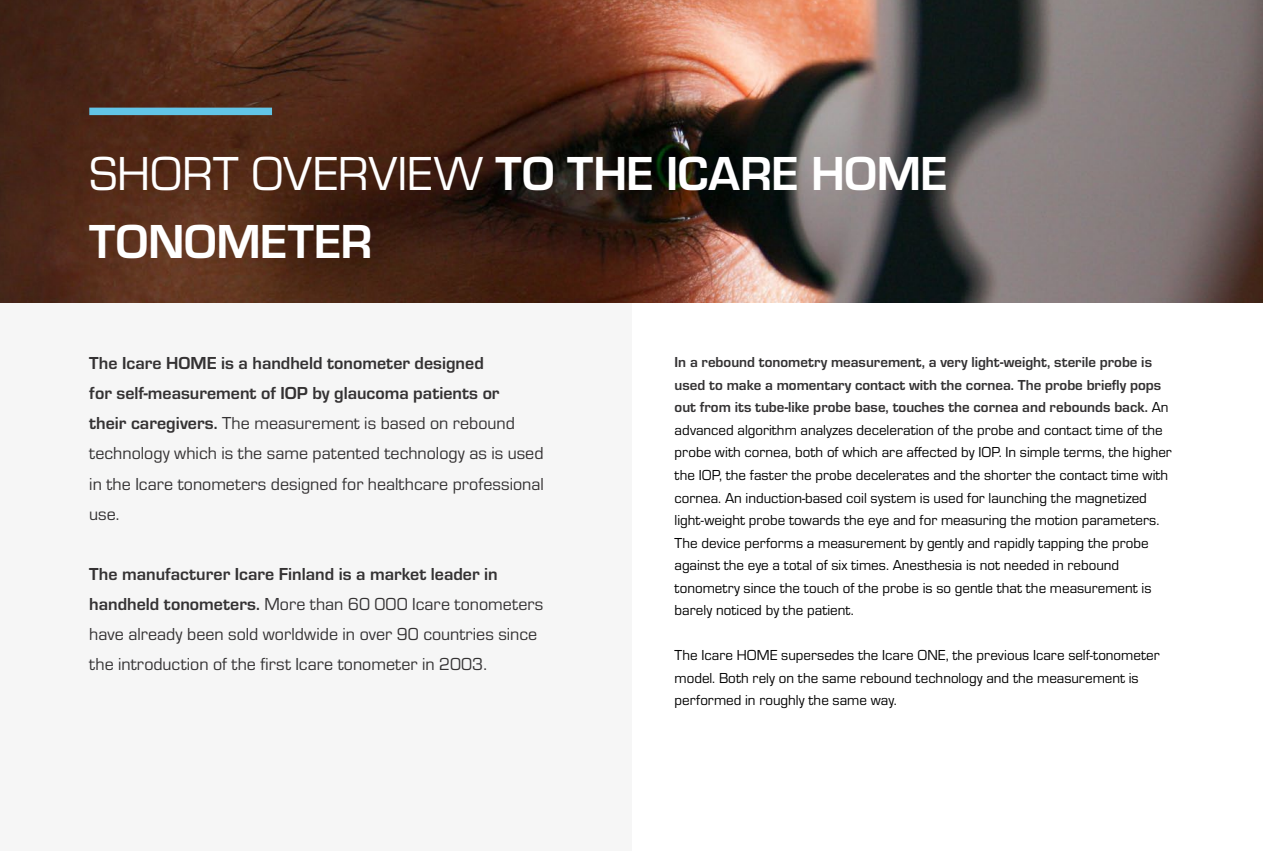
<style>
.page{position:relative;width:1263px;height:851px;background:#fff}
.page>*{position:absolute;margin:0;border:0;box-sizing:border-box;transform-origin:0 0}
.Heading_1{font:700 49.5px/67.5px "Eurostile";letter-spacing:-.01em;color:#fff}
.t1{font:18px/30px "Eurostile";color:#343233}
.t2{font:15px/22.5px "Eurostile";color:#000}
.s1{font-weight:400}
.s2{font-weight:700}
.s3{font-weight:700;color:#343233}
</style>
<div class="page">
<div style="left:0;top:302px;width:631px;height:548px;background:#f6f6f6"></div>
<img style="left:0;top:0;width:1263px;height:302px">
<div style="left:89px;top:108px;width:183px;height:7px;background:#62c5e7"></div>
<p class="Heading_1" style="left:89px;top:137px;width:860px"><span class="s1">SHORT OVERVIEW</span> TO THE ICARE HOME<br>TONOMETER</p>
<p class="t1" style="left:89px;top:347px;width:456px"><span class="s2">The Icare HOME is a handheld tonometer designed<br>for self-measurement of IOP by glaucoma patients or<br>their caregivers.</span> The measurement is based on rebound technology which is the same patented technology as is used in the Icare tonometers designed for healthcare professional use.</p>
<p class="t1" style="left:89px;top:557px;width:455px"><span class="s2">The manufacturer Icare Finland is a market leader in handheld tonometers.</span> More than 60 000 Icare tonometers have already been sold worldwide in over 90 countries since the introduction of the first Icare tonometer in 2003.</p>
<p class="t2" style="left:675px;top:350px;width:499px"><span class="s3">In a rebound tonometry measurement, a very light-weight, sterile probe is used to make a momentary contact with the cornea. The probe briefly pops out from its tube-like probe base, touches the cornea and rebounds back.</span> An advanced algorithm analyzes deceleration of the probe and contact time of the probe with cornea, both of which are affected by IOP. In simple terms, the higher the IOP, the faster the probe decelerates and the shorter the contact time with cornea. An induction-based coil system is used for launching the magnetized light-weight probe towards the eye and for measuring the motion parameters.<br>The device performs a measurement by gently and rapidly tapping the probe against the eye a total of six times. Anesthesia is not needed in rebound tonometry since the touch of the probe is so gentle that the measurement is barely noticed by the patient.</p>
<p class="t2" style="left:675px;top:643px;width:487px">The Icare HOME supersedes the Icare ONE, the previous Icare self-tonometer model. Both rely on the same rebound technology and the measurement is performed in roughly the same way.</p>
</div>
